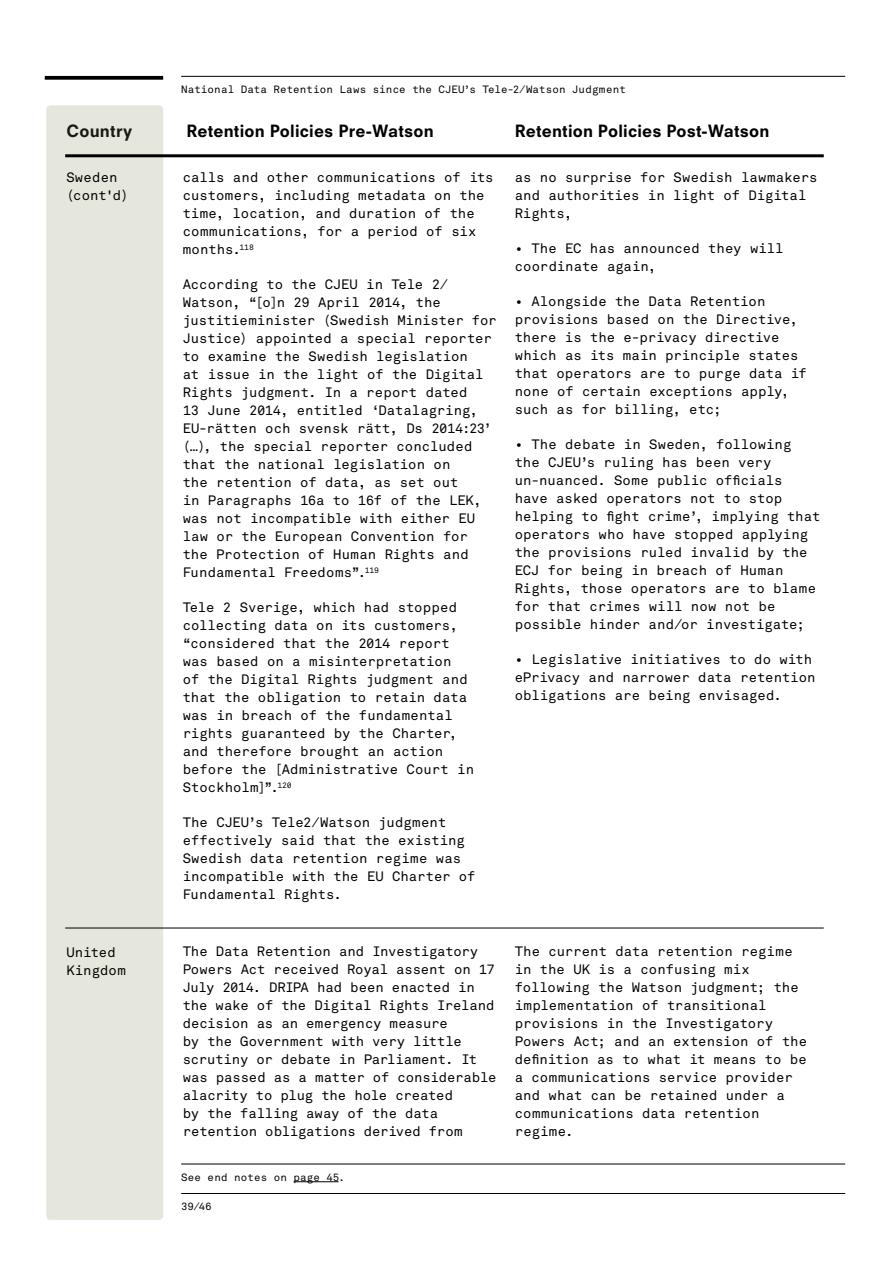
<style>
.page{position:relative;width:893px;height:1263px;background:#fff}
.page>*{position:absolute;margin:0;border:0;box-sizing:border-box;transform-origin:0 0}
.t1{font:800 16.5px "Neuzeit SLT Std";letter-spacing:.01em;color:#000}
.t2{font:13.5px/18px "Akkurat Mono";color:#000}
.t3{font:10.5px "Akkurat Mono";letter-spacing:.015em;color:#000}
</style>
<div class="page">
<div style="left:46px;top:105px;width:117px;height:1115px;background:#e6e7dc;border-radius:4px"></div>
<svg style="left:45px;top:76px;width:118px;height:4px"></svg>
<hr style="left:181px;top:76px;width:664px;height:1px;background:#000">
<hr style="left:181px;top:1193px;width:664px;height:1px;background:#000">
<hr style="left:65px;top:154px;width:759px;height:3px;background:#000">
<hr style="left:65px;top:928px;width:759px;height:1px;background:#000">
<hr style="left:181px;top:1163px;width:664px;height:1px;background:#000">
<hr style="left:294px;top:1181px;width:45px;height:1px;background:#000">
<p class="t3" style="left:181px;top:83px;width:446px">National Data Retention Laws since the CJEU’s Tele-2/Watson Judgment</p>
<p class="t1" style="left:66px;top:120px;width:68px">Country</p>
<p class="t1" style="left:186px;top:120px;width:249px">Retention Policies Pre-Watson</p>
<p class="t1" style="left:515px;top:120px;width:256px">Retention Policies Post-Watson</p>
<p class="t2" style="left:66px;top:169px;width:64px">Sweden (cont'd)</p>
<p class="t2" style="left:183px;top:169px;width:312px">calls and other communications of its customers, including metadata on the time, location, and duration of the communications, for a period of six months.<sup>118</sup></p>
<p class="t2" style="left:183px;top:276px;width:315px">According to the CJEU in Tele 2/ Watson, “[o]n 29 April 2014, the justitieminister (Swedish Minister for Justice) appointed a special reporter to examine the Swedish legislation<br>at issue in the light of the Digital Rights judgment. In a report dated<br>13 June 2014, entitled ‘Datalagring, EU-rätten och svensk rätt, Ds 2014:23’ (…), the special reporter concluded that the national legislation on<br>the retention of data, as set out<br>in Paragraphs 16a to 16f of the LEK, was not incompatible with either EU law or the European Convention for<br>the Protection of Human Rights and Fundamental Freedoms”.<sup>119</sup></p>
<p class="t2" style="left:183px;top:599px;width:293px">Tele 2 Sverige, which had stopped collecting data on its customers, “considered that the 2014 report was based on a misinterpretation<br>of the Digital Rights judgment and that the obligation to retain data was in breach of the fundamental rights guaranteed by the Charter, and therefore brought an action before the [Administrative Court in<br>Stockholm]”.<sup>120</sup></p>
<p class="t2" style="left:183px;top:814px;width:294px">The CJEU’s Tele2/Watson judgment effectively said that the existing<br>Swedish data retention regime was incompatible with the EU Charter of<br>Fundamental Rights.</p>
<p class="t2" style="left:515px;top:169px;width:304px">as no surprise for Swedish lawmakers and authorities in light of Digital<br>Rights,</p>
<p class="t2" style="left:515px;top:240px;width:270px">• The EC has announced they will coordinate again,</p>
<p class="t2" style="left:515px;top:293px;width:294px">• Alongside the Data Retention provisions based on the Directive, there is the e-privacy directive which as its main principle states that operators are to purge data if none of certain exceptions apply, such as for billing, etc;</p>
<p class="t2" style="left:515px;top:436px;width:307px">• The debate in Sweden, following<br>the CJEU’s ruling has been very un-nuanced. Some public officials<br>have asked operators not to stop helping to fight crime’, implying that operators who have stopped applying the provisions ruled invalid by the ECJ for being in breach of Human Rights, those operators are to blame for that crimes will now not be possible hinder and/or investigate;</p>
<p class="t2" style="left:515px;top:651px;width:302px">• Legislative initiatives to do with ePrivacy and narrower data retention obligations are being envisaged.</p>
<p class="t2" style="left:66px;top:943px;width:61px">United<br>Kingdom</p>
<p class="t2" style="left:183px;top:942px;width:315px">The Data Retention and Investigatory Powers Act received Royal assent on 17<br>July 2014. DRIPA had been enacted in the wake of the Digital Rights Ireland decision as an emergency measure<br>by the Government with very little scrutiny or debate in Parliament. It was passed as a matter of considerable alacrity to plug the hole created<br>by the falling away of the data retention obligations derived from</p>
<p class="t2" style="left:515px;top:943px;width:294px">The current data retention regime in the UK is a confusing mix following the Watson judgment; the implementation of transitional provisions in the Investigatory<br>Powers Act; and an extension of the definition as to what it means to be a communications service provider and what can be retained under a communications data retention regime.</p>
<p class="t3" style="left:181px;top:1170px;width:165px">See end notes on page 45.</p>
<p class="t3" style="left:181px;top:1200px;width:32px">39/46</p>
</div>
